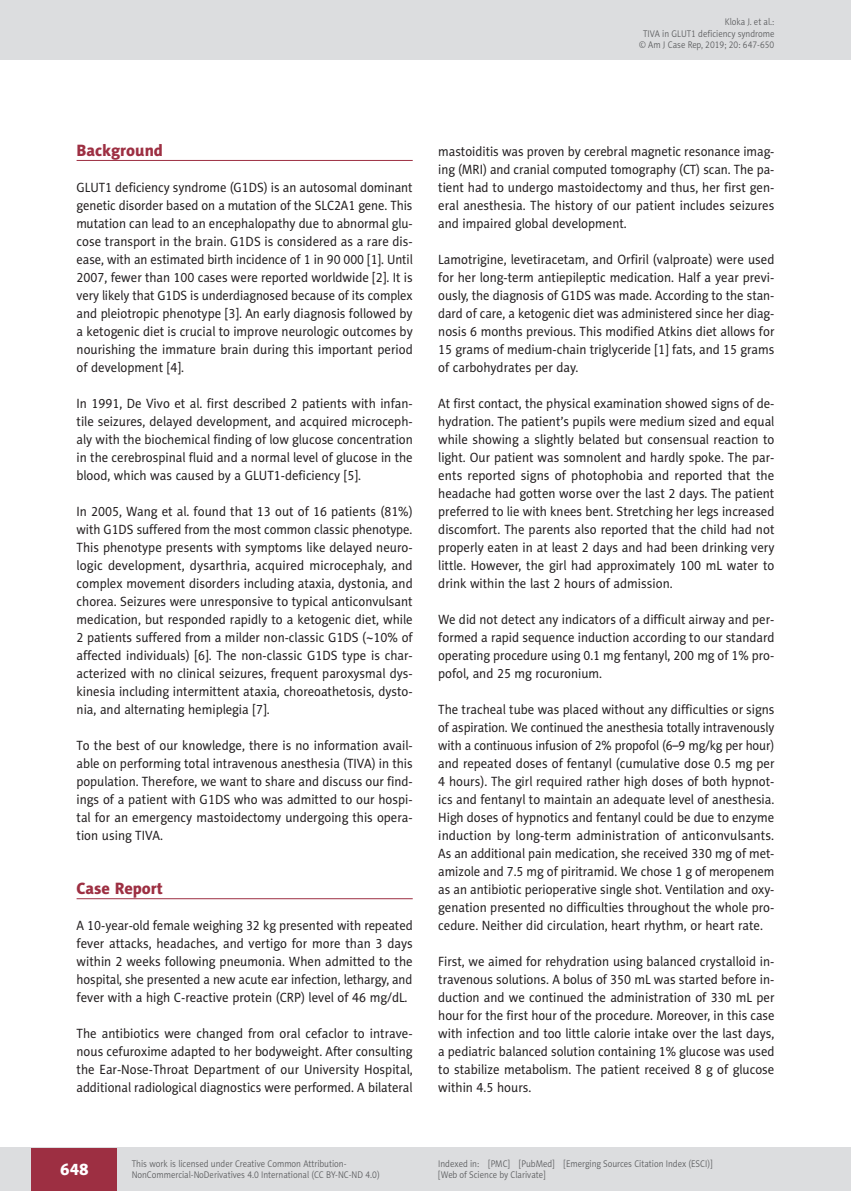
<style>
.page{position:relative;width:851px;height:1191px;background:#fff}
.page>*{position:absolute;margin:0;border:0;box-sizing:border-box;transform-origin:0 0}
.AJCR_Headline_1{font:16.5px "Naomi Sans EFN Heavy";color:#9d2f42}
.t1{font:16.5px "Naomi Sans EFN Heavy";color:#fff}
.AJCR_Body{font:13.5px/18px "Naomi Sans EFN";color:#231f20;text-align:justify;scale:.95 1}
.AJCR_Body-2{font:13.5px/18px "Naomi Sans EFN";color:#231f20;text-align:justify;scale:.94 1}
.AJCR_pagina_zywa{font:9.75px/11.2px "Naomi Sans EFN Light";color:#57585a;scale:.9 1}
.AJCR_pagina_sygnatur{font:9.75px "Naomi Sans EFN Light";color:#57585a;scale:.9 1}
</style>
<div class="page">
<hr style="left:77px;top:160px;width:335px;height:1px;background:#9d2f42">
<hr style="left:77px;top:898px;width:335px;height:1px;background:#9d2f42">
<div style="left:0;top:1148px;width:850px;height:43px;background:#dcdddf"></div>
<div style="left:32px;top:1147px;width:85px;height:43px;background:#9d2f42"></div>
<div style="left:0;top:0;width:850px;height:60px;background:#dcdddf"></div>
<hr style="left:850px;top:0;width:1px;height:60px;background:#dcdddf">
<p class="AJCR_pagina_zywa" style="left:643px;top:16px;width:147px;text-align:right">Kloka J. et al.:<br>TIVA in GLUT1 deficiency syndrome</p>
<p class="AJCR_pagina_sygnatur" style="left:639px;top:39px;width:152px">© Am J Case Rep, 2019; 20: 647-650</p>
<p class="AJCR_Headline_1" style="left:77px;top:140px;width:88px">Background</p>
<p class="AJCR_Body-2" style="left:77px;top:178px;width:359px">GLUT1 deficiency syndrome (G1DS) is an autosomal dominant genetic disorder based on a mutation of the SLC2A1 gene. This mutation can lead to an encephalopathy due to abnormal glu&shy;cose transport in the brain. G1DS is considered as a rare dis&shy;ease, with an estimated birth incidence of 1 in 90 000 [1]. Until 2007, fewer than 100 cases were reported worldwide [2]. It is very likely that G1DS is underdiagnosed because of its complex and pleiotropic phenotype [3]. An early diagnosis followed by a ketogenic diet is crucial to improve neurologic outcomes by nourishing the immature brain during this important period of development [4].</p>
<p class="AJCR_Body" style="left:77px;top:394px;width:355px">In 1991, De Vivo et al. first described 2 patients with infan&shy;tile seizures, delayed development, and acquired microceph&shy;aly with the biochemical finding of low glucose concentration in the cerebrospinal fluid and a normal level of glucose in the blood, which was caused by a GLUT1-deficiency [5].</p>
<p class="AJCR_Body" style="left:77px;top:502px;width:355px">In 2005, Wang et al. found that 13 out of 16 patients (81%) with G1DS suffered from the most common classic phenotype.<br>This phenotype presents with symptoms like delayed neuro&shy;logic development, dysarthria, acquired microcephaly, and complex movement disorders including ataxia, dystonia, and chorea. Seizures were unresponsive to typical anticonvulsant medication, but responded rapidly to a ketogenic diet, while 2 patients suffered from a milder non-classic G1DS (~10% of affected individuals) [6]. The non-classic G1DS type is char&shy;acterized with no clinical seizures, frequent paroxysmal dys&shy;kinesia including intermittent ataxia, choreoathetosis, dysto&shy;nia, and alternating hemiplegia [7].</p>
<p class="AJCR_Body" style="left:77px;top:736px;width:355px">To the best of our knowledge, there is no information avail&shy;able on performing total intravenous anesthesia (TIVA) in this population. Therefore, we want to share and discuss our find&shy;ings of a patient with G1DS who was admitted to our hospi&shy;tal for an emergency mastoidectomy undergoing this opera&shy;tion using TIVA.</p>
<p class="AJCR_Headline_1" style="left:77px;top:878px;width:88px">Case Report</p>
<p class="AJCR_Body-2" style="left:77px;top:916px;width:359px">A 10-year-old female weighing 32 kg presented with repeated fever attacks, headaches, and vertigo for more than 3 days within 2 weeks following pneumonia. When admitted to the hospital, she presented a new acute ear infection, lethargy, and fever with a high C-reactive protein (CRP) level of 46 mg/dL.</p>
<p class="AJCR_Body" style="left:77px;top:1024px;width:355px">The antibiotics were changed from oral cefaclor to intrave&shy;nous cefuroxime adapted to her bodyweight. After consulting the Ear-Nose-Throat Department of our University Hospital, additional radiological diagnostics were performed. A bilateral</p>
<p class="AJCR_Body-2" style="left:438px;top:142px;width:359px">mastoiditis was proven by cerebral magnetic resonance imag&shy;ing (MRI) and cranial computed tomography (CT) scan. The pa&shy;tient had to undergo mastoidectomy and thus, her first gen&shy;eral anesthesia. The history of our patient includes seizures and impaired global development.</p>
<p class="AJCR_Body" style="left:438px;top:250px;width:355px">Lamotrigine, levetiracetam, and Orfiril (valproate) were used for her long-term antiepileptic medication. Half a year previ&shy;ously, the diagnosis of G1DS was made. According to the stan&shy;dard of care, a ketogenic diet was administered since her diag&shy;nosis 6 months previous. This modified Atkins diet allows for 15 grams of medium-chain triglyceride [1] fats, and 15 grams of carbohydrates per day.</p>
<p class="AJCR_Body" style="left:438px;top:394px;width:355px">At first contact, the physical examination showed signs of de&shy;hydration. The patient’s pupils were medium sized and equal while showing a slightly belated but consensual reaction to light. Our patient was somnolent and hardly spoke. The par&shy;ents reported signs of photophobia and reported that the headache had gotten worse over the last 2 days. The patient preferred to lie with knees bent. Stretching her legs increased discomfort. The parents also reported that the child had not properly eaten in at least 2 days and had been drinking very little. However, the girl had approximately 100 mL water to drink within the last 2 hours of admission.</p>
<p class="AJCR_Body" style="left:438px;top:610px;width:355px">We did not detect any indicators of a difficult airway and per&shy;formed a rapid sequence induction according to our standard operating procedure using 0.1 mg fentanyl, 200 mg of 1% pro&shy;pofol, and 25 mg rocuronium.</p>
<p class="AJCR_Body" style="left:438px;top:700px;width:355px">The tracheal tube was placed without any difficulties or signs of aspiration. We continued the anesthesia totally intravenously with a continuous infusion of 2% propofol (6–9 mg/kg per hour) and repeated doses of fentanyl (cumulative dose 0.5 mg per 4 hours). The girl required rather high doses of both hypnot&shy;ics and fentanyl to maintain an adequate level of anesthesia.<br>High doses of hypnotics and fentanyl could be due to enzyme induction by long-term administration of anticonvulsants.<br>As an additional pain medication, she received 330 mg of met&shy;amizole and 7.5 mg of piritramid. We chose 1 g of meropenem as an antibiotic perioperative single shot. Ventilation and oxy&shy;genation presented no difficulties throughout the whole pro&shy;cedure. Neither did circulation, heart rhythm, or heart rate.</p>
<p class="AJCR_Body" style="left:438px;top:952px;width:355px">First, we aimed for rehydration using balanced crystalloid in&shy;travenous solutions. A bolus of 350 mL was started before in&shy;duction and we continued the administration of 330 mL per hour for the first hour of the procedure. Moreover, in this case with infection and too little calorie intake over the last days, a pediatric balanced solution containing 1% glucose was used to stabilize metabolism. The patient received 8 g of glucose within 4.5 hours.</p>
<p class="t1" style="left:60px;top:1159px;width:30px">648</p>
<p class="AJCR_pagina_zywa" style="left:132px;top:1158px;width:277px">This work is licensed under Creative Common Attribution-<br>NonCommercial-NoDerivatives 4.0 International (CC BY-NC-ND 4.0)</p>
<p class="AJCR_pagina_zywa" style="left:438px;top:1158px;width:306px">Indexed in: [PMC] [PubMed] [Emerging Sources Citation Index (ESCI)] [Web of Science by Clarivate]</p>
</div>
